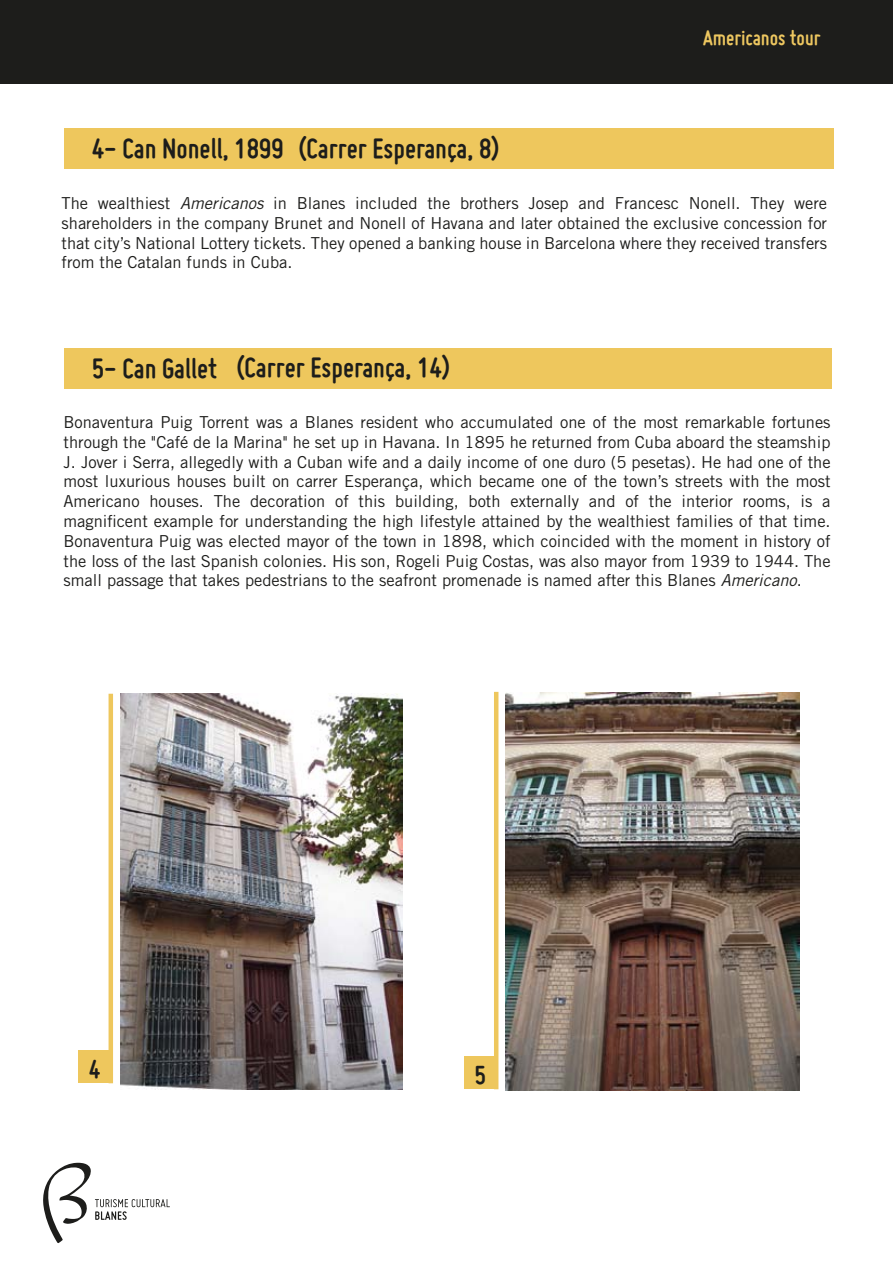
<style>
.page{position:relative;width:893px;height:1263px;background:#fff}
.page>*{position:absolute;margin:0;border:0;box-sizing:border-box;transform-origin:0 0}
.t1{font:700 30px "Miso";color:#1d1d1b}
.t2{font:700 27.9px "Miso";color:#1d1d1b}
.t3{font:700 22.5px "Miso";color:#eec760}
.t4{font:16.5px/19.8px "Trade Gothic LT Std";color:#1d1d1b;text-align:justify}
.s1{font-style:italic}
</style>
<div class="page">
<div style="left:0;top:0;width:893px;height:84px;background:#1d1d1b"></div>
<svg style="left:43px;top:1163px;width:127px;height:80px"></svg>
<div style="left:64px;top:128px;width:769px;height:40px;background:#eec75d"></div>
<div style="left:64px;top:348px;width:767px;height:41px;background:#eec75d"></div>
<div style="left:78px;top:1050px;width:33px;height:33px;background:#eec75d"></div>
<hr style="left:109px;top:694px;width:4px;height:389px;background:#eec75d">
<div style="left:464px;top:1056px;width:32px;height:33px;background:#eec75d"></div>
<hr style="left:494px;top:692px;width:4px;height:397px;background:#eec75d">
<img style="left:506px;top:692px;width:293px;height:398px">
<img style="left:121px;top:693px;width:282px;height:396px">
<h3 class="t3" style="left:703px;top:25px;width:119px">Americanos tour</h3>
<h1 class="t1" style="left:299px;top:131px;width:202px">(Carrer Esperança, 8)</h1>
<h1 class="t1" style="left:92px;top:131px;width:194px">4- Can Nonell, 1899</h1>
<p class="t4" style="left:62px;top:193px;width:767px">The wealthiest <span class="s1">Americanos</span> in Blanes included the brothers Josep and Francesc Nonell. They were shareholders in the company Brunet and Nonell of Havana and later obtained the exclusive concession for that city’s National Lottery tickets. They opened a banking house in Barcelona where they received transfers from the Catalan funds in Cuba.</p>
<h1 class="t1" style="left:92px;top:351px;width:127px">5- Can Gallet</h1>
<h1 class="t1" style="left:237px;top:351px;width:215px">(Carrer Esperança, 14)</h1>
<p class="t4" style="left:64px;top:412px;width:769px">Bonaventura Puig Torrent was a Blanes resident who accumulated one of the most remarkable fortunes through the "Café de la Marina" he set up in Havana. In 1895 he returned from Cuba aboard the steamship J. Jover i Serra, allegedly with a Cuban wife and a daily income of one duro (5 pesetas). He had one of the most luxurious houses built on carrer Esperança, which became one of the town’s streets with the most Americano houses. The decoration of this building, both externally and of the interior rooms, is a magnificent example for understanding the high lifestyle attained by the wealthiest families of that time.<br>Bonaventura Puig was elected mayor of the town in 1898, which coincided with the moment in history of the loss of the last Spanish colonies. His son, Rogeli Puig Costas, was also mayor from 1939 to 1944. The small passage that takes pedestrians to the seafront promenade is named after this Blanes <span class="s1">Americano</span>.</p>
<h2 class="t2" style="left:89px;top:1053px;width:13px">4</h2>
<h2 class="t2" style="left:474px;top:1059px;width:13px">5</h2>
</div>
